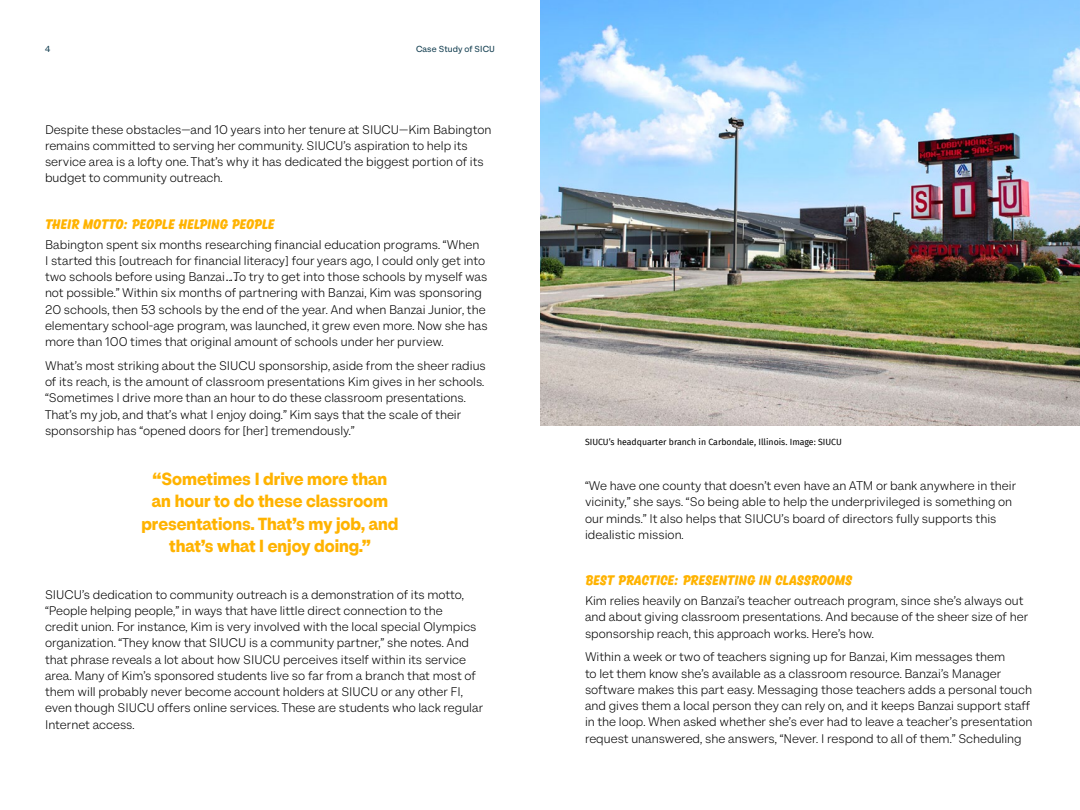
<style>
.page{position:relative;width:1080px;height:810px;background:#fff}
.page>*{position:absolute;margin:0;border:0;box-sizing:border-box;transform-origin:0 0}
.t1{font:600 17.5px/22.5px "Cardinal Wide";color:#ffb300;text-align:center}
.t2{font:300 12.5px/16.2px "Cardinal Wide";color:#000}
.t3{font:700 12.5px "Kansas Casual";letter-spacing:.01em;color:#ffb300}
.t4{font:8.75px "Fira Sans";color:#000}
.t5{font:8.75px "Cardinal Wide";letter-spacing:.01em;color:#143f51}
</style>
<div class="page">
<img style="left:540px;top:0;width:540px;height:426px">
<p class="t5" style="left:45px;top:43px;width:7px">4</p>
<p class="t5" style="left:416px;top:43px;width:80px">Case Study of SICU</p>
<p class="t2" style="left:45px;top:121px;width:448px">Despite these obstacles—and 10 years into her tenure at SIUCU—Kim Babington remains committed to serving her community. SIUCU’s aspiration to help its service area is a lofty one. That’s why it has dedicated the biggest portion of its budget to community outreach.</p>
<p class="t3" style="left:45px;top:214px;width:231px">THEIR MOTTO: PEOPLE HELPING PEOPLE</p>
<p class="t2" style="left:45px;top:236px;width:444px">Babington spent six months researching financial education programs. “When<br>I started this [outreach for financial literacy] four years ago, I could only get into two schools before using Banzai…. To try to get into those schools by myself was not possible.” Within six months of partnering with Banzai, Kim was sponsoring 20 schools, then 53 schools by the end of the year. And when Banzai Junior, the elementary school-age program, was launched, it grew even more. Now she has more than 100 times that original amount of schools under her purview.</p>
<p class="t2" style="left:45px;top:357px;width:442px">What’s most striking about the SIUCU sponsorship, aside from the sheer radius of its reach, is the amount of classroom presentations Kim gives in her schools. “Sometimes I drive more than an hour to do these classroom presentations.<br>That’s my job, and that’s what I enjoy doing.” Kim says that the scale of their sponsorship has “opened doors for [her] tremendously.”</p>
<h1 class="t1" style="left:141px;top:468px;width:259px">“Sometimes I drive more than an hour to do these classroom presentations. That’s my job, and that’s what I enjoy doing.”</h1>
<p class="t2" style="left:45px;top:586px;width:440px">SIUCU’s dedication to community outreach is a demonstration of its motto, “People helping people,” in ways that have little direct connection to the<br>credit union. For instance, Kim is very involved with the local special Olympics organization. “They know that SIUCU is a community partner,” she notes. And that phrase reveals a lot about how SIUCU perceives itself within its service area. Many of Kim’s sponsored students live so far from a branch that most of them will probably never become account holders at SIUCU or any other FI, even though SIUCU offers online services. These are students who lack regular Internet access.</p>
<p class="t4" style="left:585px;top:436px;width:258px">SIUCU’s headquarter branch in Carbondale, Illinois. Image: SIUCU</p>
<p class="t2" style="left:585px;top:478px;width:433px">“We have one county that doesn’t even have an ATM or bank anywhere in their vicinity,” she says. “So being able to help the underprivileged is something on our minds.” It also helps that SIUCU’s board of directors fully supports this idealistic mission.</p>
<p class="t3" style="left:585px;top:571px;width:269px">BEST PRACTICE: PRESENTING IN CLASSROOMS</p>
<p class="t2" style="left:585px;top:593px;width:445px">Kim relies heavily on Banzai’s teacher outreach program, since she’s always out and about giving classroom presentations. And because of the sheer size of her sponsorship reach, this approach works. Here’s how.</p>
<p class="t2" style="left:585px;top:649px;width:449px">Within a week or two of teachers signing up for Banzai, Kim messages them<br>to let them know she’s available as a classroom resource. Banzai’s Manager software makes this part easy. Messaging those teachers adds a personal touch and gives them a local person they can rely on, and it keeps Banzai support staff in the loop. When asked whether she’s ever had to leave a teacher’s presentation request unanswered, she answers, “Never. I respond to all of them.” Scheduling</p>
</div>
